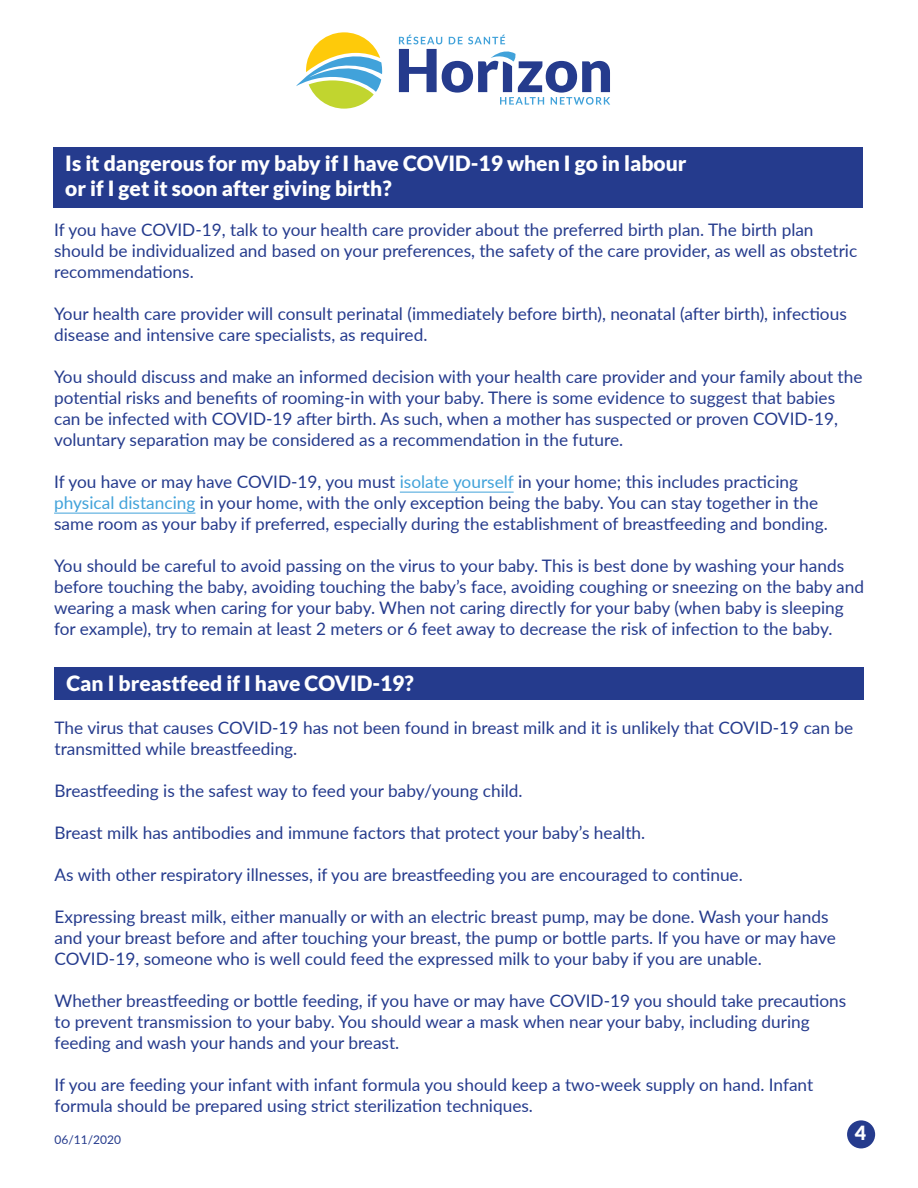
<style>
.page{position:relative;width:918px;height:1188px;background:#fff}
.page>*{position:absolute;margin:0;border:0;box-sizing:border-box;transform-origin:0 0}
.t1{font:900 21px "Lato";color:#fff}
.t2{font:900 19.5px "Lato";color:#fff}
.t3{font:17.25px/21px "Lato";color:#253b8d}
.t4{font:12px "Lato";color:#253b8d}
.s1{color:#41a2da}
</style>
<div class="page">
<div style="left:53px;top:147px;width:810px;height:60px;background:#253b8d"></div>
<hr style="left:400px;top:492px;width:114px;height:1px;background:#41a2da">
<hr style="left:54px;top:513px;width:141px;height:1px;background:#41a2da">
<svg style="left:296px;top:32px;width:87px;height:77px"></svg>
<svg style="left:399px;top:35px;width:211px;height:70px"></svg>
<div style="left:847px;top:1120px;width:28px;height:28px;background:#253b8d;border-radius:50%"></div>
<div style="left:54px;top:667px;width:810px;height:33px;background:#253b8d"></div>
<p class="t1" style="left:65px;top:151px;width:623px">Is it dangerous for my baby if I have COVID-19 when I go in labour</p>
<p class="t1" style="left:65px;top:176px;width:328px">or if I get it soon after giving birth?</p>
<p class="t3" style="left:54px;top:219px;width:805px">If you have COVID-19, talk to your health care provider about the preferred birth plan. The birth plan should be individualized and based on your preferences, the safety of the care provider, as well as obstetric recommendations.</p>
<p class="t3" style="left:54px;top:303px;width:794px">Your health care provider will consult perinatal (immediately before birth), neonatal (after birth), infectious disease and intensive care specialists, as required.</p>
<p class="t3" style="left:54px;top:366px;width:810px">You should discuss and make an informed decision with your health care provider and your family about the potential risks and benefits of rooming-in with your baby. There is some evidence to suggest that babies can be infected with COVID-19 after birth. As such, when a mother has suspected or proven COVID-19, voluntary separation may be considered as a recommendation in the future.</p>
<p class="t3" style="left:54px;top:471px;width:746px">If you have or may have COVID-19, you must <span class="s1">isolate yourself</span> in your home; this includes practicing</p>
<p class="t3" style="left:54px;top:492px;width:766px"><span class="s1">physical distancing</span> in your home, with the only exception being the baby. You can stay together in the</p>
<p class="t3" style="left:54px;top:513px;width:775px">same room as your baby if preferred, especially during the establishment of breastfeeding and bonding.</p>
<p class="t3" style="left:54px;top:555px;width:811px">You should be careful to avoid passing on the virus to your baby. This is best done by washing your hands before touching the baby, avoiding touching the baby’s face, avoiding coughing or sneezing on the baby and wearing a mask when caring for your baby. When not caring directly for your baby (when baby is sleeping for example), try to remain at least 2 meters or 6 feet away to decrease the risk of infection to the baby.</p>
<p class="t1" style="left:66px;top:671px;width:349px">Can I breastfeed if I have COVID-19?</p>
<p class="t3" style="left:55px;top:716px;width:800px">The virus that causes COVID-19 has not been found in breast milk and it is unlikely that COVID-19 can be transmitted while breastfeeding.</p>
<p class="t3" style="left:55px;top:779px;width:470px">Breastfeeding is the safest way to feed your baby/young child.</p>
<p class="t3" style="left:55px;top:821px;width:592px">Breast milk has antibodies and immune factors that protect your baby’s health.</p>
<p class="t3" style="left:55px;top:863px;width:690px">As with other respiratory illnesses, if you are breastfeeding you are encouraged to continue.</p>
<p class="t3" style="left:55px;top:905px;width:783px">Expressing breast milk, either manually or with an electric breast pump, may be done. Wash your hands and your breast before and after touching your breast, the pump or bottle parts. If you have or may have<br>COVID-19, someone who is well could feed the expressed milk to your baby if you are unable.</p>
<p class="t3" style="left:55px;top:989px;width:793px">Whether breastfeeding or bottle feeding, if you have or may have COVID-19 you should take precautions to prevent transmission to your baby. You should wear a mask when near your baby, including during feeding and wash your hands and your breast.</p>
<p class="t3" style="left:55px;top:1073px;width:760px">If you are feeding your infant with infant formula you should keep a two-week supply on hand. Infant formula should be prepared using strict sterilization techniques.</p>
<p class="t4" style="left:54px;top:1131px;width:68px">06/11/2020</p>
<p class="t2" style="left:855px;top:1122px;width:13px">4</p>
</div>
